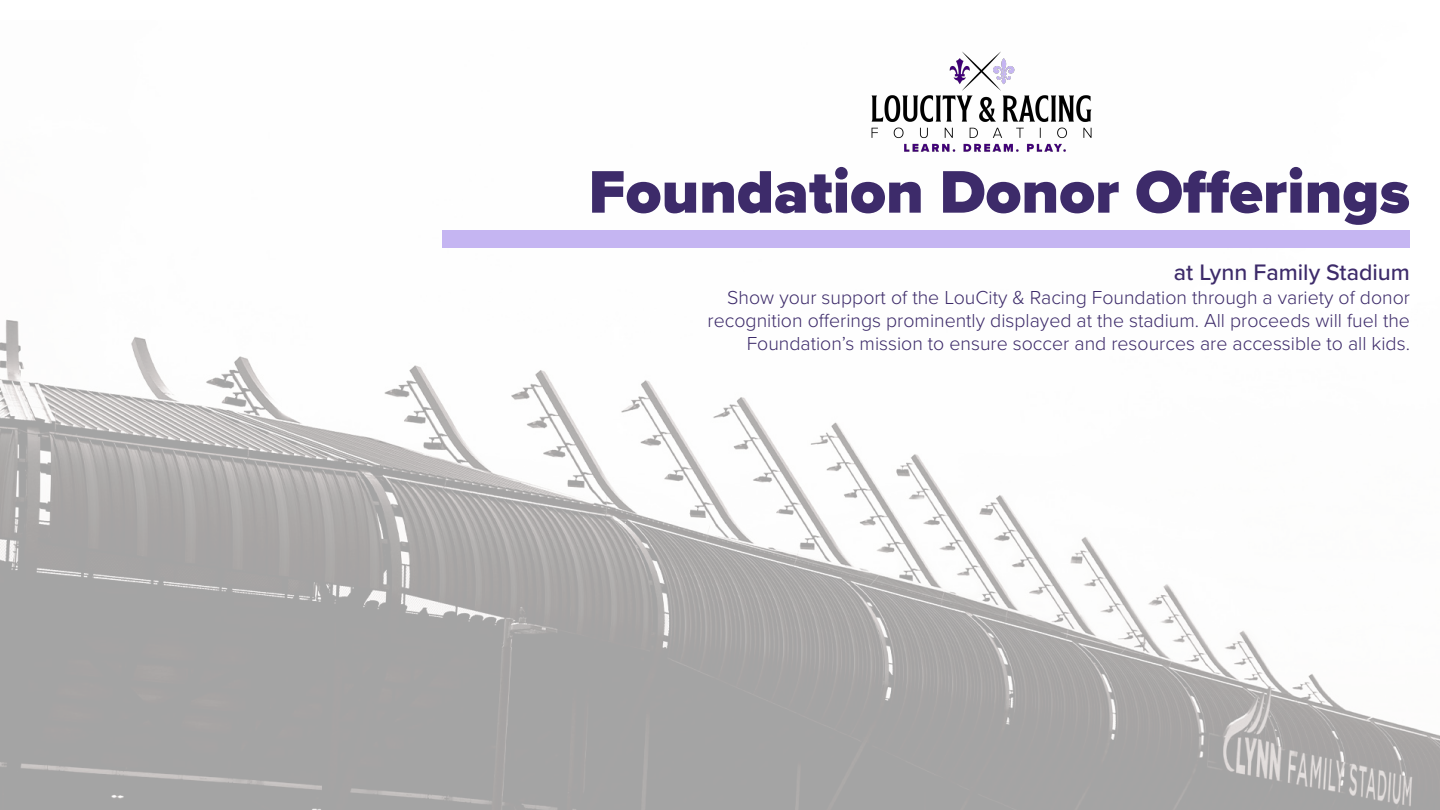
<style>
.page{position:relative;width:1440px;height:810px;background:#fff}
.page>*{position:absolute;margin:0;border:0;box-sizing:border-box;transform-origin:0 0}
.t1{font:900 62.25px "Proxima Nova";color:#3d2b6a}
.t2{font:500 23.25px "Proxima Nova";color:#3d2b6a}
.t3{font:300 19.5px/23.4px "Proxima Nova";color:#3d2b6a;text-align:right}
</style>
<div class="page">
<img style="left:0;top:319px;width:1440px;height:491px">
<img style="left:871px;top:51px;width:221px;height:101px">
<div style="left:442px;top:230px;width:968px;height:18px;background:#c5b5f2"></div>
<p class="t1" style="left:589px;top:146px;width:823px">Foundation Donor Offerings</p>
<p class="t2" style="left:1174px;top:255px;width:238px">at Lynn Family Stadium</p>
<p class="t3" style="left:708px;top:284px;width:704px">Show your support of the LouCity &amp; Racing Foundation through a variety of donor recognition offerings prominently displayed at the stadium. All proceeds will fuel the<br>Foundation’s mission to ensure soccer and resources are accessible to all kids.</p>
</div>
